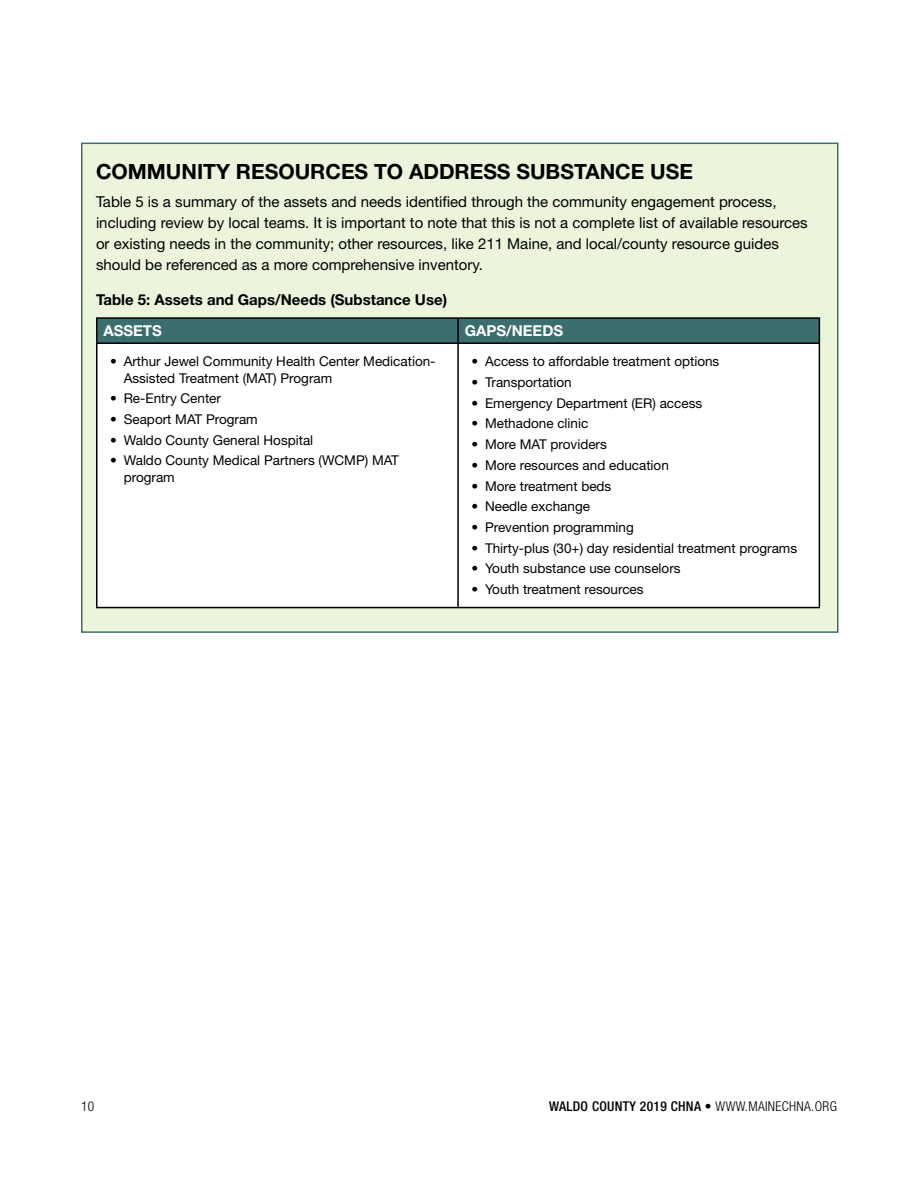
<style>
.page{position:relative;width:918px;height:1188px;background:#fff}
.page>*{position:absolute;margin:0;border:0;box-sizing:border-box;transform-origin:0 0}
.t1{font:700 21px "Helvetica Neue LT Std";color:#000}
.t2{font:15px/21px "Helvetica Neue LT Std";color:#000}
.t3{font:700 15px "Helvetica Neue LT Std";color:#000}
.t4{font:700 15px "Helvetica Neue LT Std";color:#fff}
.t5{font:13.5px/16.2px "Helvetica Neue LT Std";color:#000}
.t6{font:500 condensed 13.5px "Helvetica Neue LT Std";letter-spacing:.025em;color:#000}
.t7{font:300 condensed 13.5px "Helvetica Neue LT Std";color:#000}
.s1{font-weight:300}
</style>
<div class="page">
<div style="left:82px;top:143px;width:756px;height:489px;background:#eaf5dc"></div>
<div style="left:98px;top:344px;width:721px;height:263px;background:#fff"></div>
<hr style="left:96px;top:317px;width:362px;height:2px;background:#000">
<hr style="left:96px;top:319px;width:2px;height:23px;background:#000">
<hr style="left:458px;top:317px;width:362px;height:2px;background:#000">
<div style="left:97px;top:318px;width:723px;height:24px;background:#3d6e6f"></div>
<hr style="left:96px;top:342px;width:362px;height:2px;background:#000">
<hr style="left:96px;top:344px;width:2px;height:263px;background:#000">
<hr style="left:458px;top:342px;width:362px;height:2px;background:#000">
<hr style="left:457px;top:344px;width:2px;height:263px;background:#000">
<hr style="left:819px;top:344px;width:1px;height:263px;background:#000">
<hr style="left:96px;top:607px;width:362px;height:1px;background:#000">
<hr style="left:458px;top:607px;width:362px;height:1px;background:#000">
<div style="left:81px;top:143px;width:757px;height:490px;border:2px solid #3d6e6f"></div>
<h1 class="t1" style="left:96px;top:159px;width:599px">COMMUNITY RESOURCES TO ADDRESS SUBSTANCE USE</h1>
<p class="t2" style="left:96px;top:191px;width:713px">Table 5 is a summary of the assets and needs identified through the community engagement process, including review by local teams. It is important to note that this is not a complete list of available resources or existing needs in the community; other resources, like 211 Maine, and local/county resource guides should be referenced as a more comprehensive inventory.</p>
<p class="t3" style="left:96px;top:290px;width:353px">Table 5: Assets and Gaps/Needs (Substance Use)</p>
<p class="t4" style="left:104px;top:321px;width:60px">ASSETS</p>
<p class="t4" style="left:465px;top:321px;width:100px">GAPS/NEEDS</p>
<p class="t5" style="left:124px;top:353px;width:313px;text-indent:-14px">• Arthur Jewel Community Health Center Medication-<br>Assisted Treatment (MAT) Program</p>
<p class="t5" style="left:110px;top:390px;width:112px">• Re-Entry Center</p>
<p class="t5" style="left:110px;top:411px;width:149px">• Seaport MAT Program</p>
<p class="t5" style="left:110px;top:432px;width:205px">• Waldo County General Hospital</p>
<p class="t5" style="left:124px;top:452px;width:277px;text-indent:-14px">• Waldo County Medical Partners (WCMP) MAT program</p>
<p class="t5" style="left:472px;top:353px;width:249px">• Access to affordable treatment options</p>
<p class="t5" style="left:472px;top:374px;width:102px">• Transportation</p>
<p class="t5" style="left:472px;top:395px;width:232px">• Emergency Department (ER) access</p>
<p class="t5" style="left:472px;top:415px;width:118px">• Methadone clinic</p>
<p class="t5" style="left:472px;top:436px;width:137px">• More MAT providers</p>
<p class="t5" style="left:472px;top:457px;width:199px">• More resources and education</p>
<p class="t5" style="left:472px;top:477px;width:141px">• More treatment beds</p>
<p class="t5" style="left:472px;top:498px;width:120px">• Needle exchange</p>
<p class="t5" style="left:472px;top:519px;width:164px">• Prevention programming</p>
<p class="t5" style="left:472px;top:540px;width:327px">• Thirty-plus (30+) day residential treatment programs</p>
<p class="t5" style="left:472px;top:560px;width:211px">• Youth substance use counselors</p>
<p class="t5" style="left:472px;top:581px;width:174px">• Youth treatment resources</p>
<p class="t7" style="left:81px;top:1098px;width:15px">10</p>
<p class="t6" style="left:549px;top:1098px;width:289px">WALDO COUNTY 2019 CHNA <span class="s1">• WWW.MAINECHNA.ORG</span></p>
</div>
